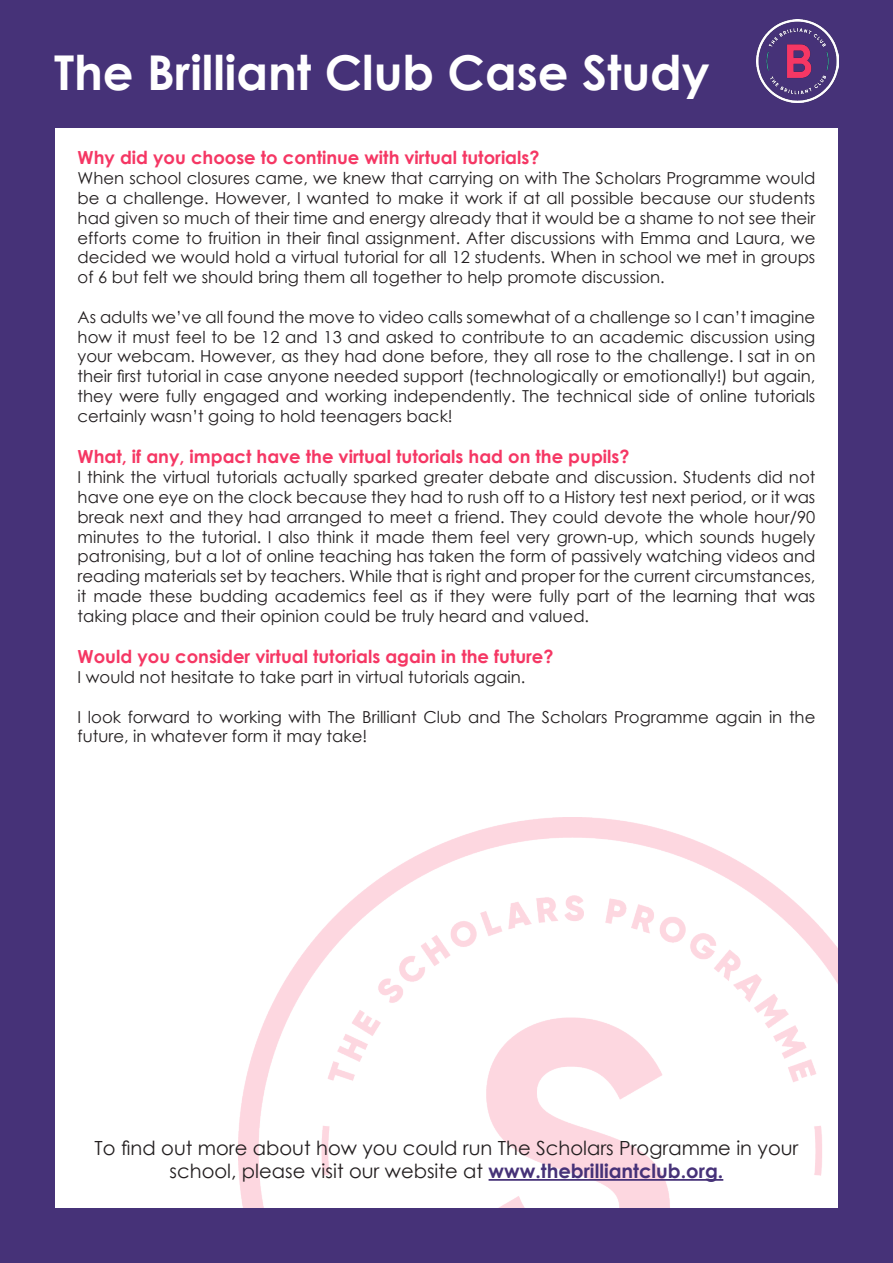
<style>
.page{position:relative;width:893px;height:1263px;background:#fff}
.page>*{position:absolute;margin:0;border:0;box-sizing:border-box;transform-origin:0 0}
.t1{font:700 48px "Century Gothic";color:#fff}
.t2{font:19.5px/23.4px "Century Gothic";color:#231f20;text-align:center}
.t3{font:700 18px "Century Gothic";color:#f53764}
.t4{font:16.5px/19.8px "Century Gothic";color:#231f20;text-align:justify}
.s1{font-weight:700;color:#463278}
</style>
<div class="page">
<img style="left:238px;top:817px;width:601px;height:392px">
<div style="left:0;top:0;width:893px;height:128px;background:#463278"></div>
<div style="left:0;top:102px;width:54px;height:1161px;background:#463278"></div>
<div style="left:839px;top:89px;width:54px;height:1174px;background:#463278"></div>
<div style="left:0;top:1209px;width:893px;height:54px;background:#463278"></div>
<img style="left:756px;top:19px;width:83px;height:83px">
<hr style="left:489px;top:1179px;width:234px;height:2px;background:#463278">
<p class="t1" style="left:54px;top:36px;width:657px">The Brilliant Club Case Study</p>
<p class="t3" style="left:78px;top:144px;width:463px">Why did you choose to continue with virtual tutorials?</p>
<p class="t4" style="left:78px;top:168px;width:739px">When school closures came, we knew that carrying on with The Scholars Programme would be a challenge. However, I wanted to make it work if at all possible because our students had given so much of their time and energy already that it would be a shame to not see their efforts come to fruition in their final assignment. After discussions with Emma and Laura, we decided we would hold a virtual tutorial for all 12 students. When in school we met in groups of 6 but felt we should bring them all together to help promote discussion.</p>
<p class="t4" style="left:78px;top:307px;width:739px">As adults we’ve all found the move to video calls somewhat of a challenge so I can’t imagine how it must feel to be 12 and 13 and asked to contribute to an academic discussion using your webcam. However, as they had done before, they all rose to the challenge. I sat in on their first tutorial in case anyone needed support (technologically or emotionally!) but again, they were fully engaged and working independently. The technical side of online tutorials certainly wasn’t going to hold teenagers back!</p>
<p class="t3" style="left:78px;top:443px;width:553px">What, if any, impact have the virtual tutorials had on the pupils?</p>
<p class="t4" style="left:78px;top:467px;width:739px">I think the virtual tutorials actually sparked greater debate and discussion. Students did not have one eye on the clock because they had to rush off to a History test next period, or it was break next and they had arranged to meet a friend. They could devote the whole hour/90 minutes to the tutorial. I also think it made them feel very grown-up, which sounds hugely patronising, but a lot of online teaching has taken the form of passively watching videos and reading materials set by teachers. While that is right and proper for the current circumstances, it made these budding academics feel as if they were fully part of the learning that was taking place and their opinion could be truly heard and valued.</p>
<p class="t3" style="left:78px;top:643px;width:477px">Would you consider virtual tutorials again in the future?</p>
<p class="t4" style="left:78px;top:667px;width:449px">I would not hesitate to take part in virtual tutorials again.</p>
<p class="t4" style="left:78px;top:706px;width:739px">I look forward to working with The Brilliant Club and The Scholars Programme again in the future, in whatever form it may take!</p>
<p class="t2" style="left:95px;top:1136px;width:705px">To find out more about how you could run The Scholars Programme in your school, please visit our website at <span class="s1">www.thebrilliantclub.org.</span></p>
</div>
